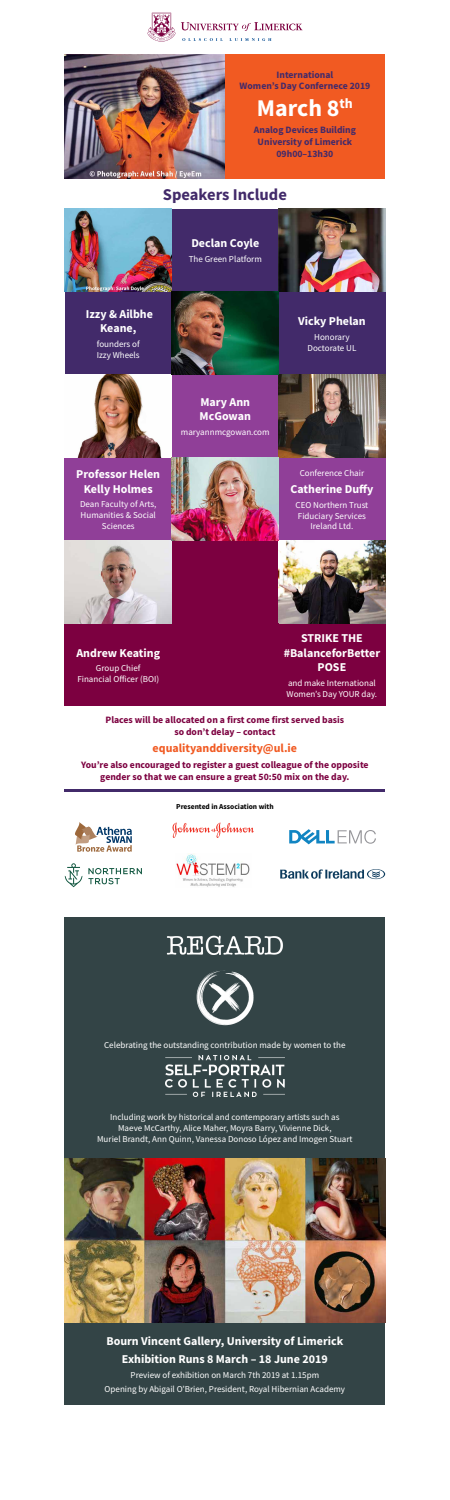
<style>
.page{position:relative;width:450px;height:1500px;background:#fff}
.page>*{position:absolute;margin:0;border:0;box-sizing:border-box;transform-origin:0 0}
.t1{font:700 24px "Source Sans Pro";color:#fff}
.t2{font:700 16.5px "Source Sans Pro";color:#422a6a}
.t3{font:700 12px/14.4px "Source Sans Pro";color:#fff;text-align:center}
.t4{font:700 12px "Source Sans Pro";color:#f15a22}
.t5{font:700 9.75px/11.7px "Source Sans Pro";color:#7c0040;text-align:center}
.t6{font:700 9.75px/11.7px "Source Sans Pro";color:#422a6a;text-align:center}
.t7{font:9px/10.8px "Source Sans Pro";color:#fff;text-align:center}
.t8{font:700 7.5px "Source Sans Pro";color:#000}
</style>
<div class="page">
<div style="left:225px;top:55px;width:160px;height:124px;background:#f15a22"></div>
<div style="left:65px;top:209px;width:321px;height:166px;background:#422a6a"></div>
<div style="left:65px;top:375px;width:321px;height:166px;background:#903f98"></div>
<div style="left:65px;top:541px;width:321px;height:165px;background:#7c0040"></div>
<div style="left:65px;top:918px;width:320px;height:487px;background:#334446"></div>
<hr style="left:65px;top:789px;width:320px;height:3px;background:#422a6a">
<img style="left:65px;top:55px;width:160px;height:124px">
<img style="left:65px;top:209px;width:107px;height:83px">
<img style="left:65px;top:375px;width:107px;height:83px">
<img style="left:65px;top:541px;width:107px;height:82px">
<img style="left:278px;top:209px;width:107px;height:83px">
<img style="left:278px;top:375px;width:107px;height:83px">
<img style="left:278px;top:541px;width:107px;height:82px">
<img style="left:172px;top:292px;width:107px;height:83px">
<img style="left:172px;top:458px;width:107px;height:83px">
<svg style="left:147px;top:13px;width:156px;height:29px"></svg>
<img style="left:176px;top:853px;width:74px;height:34px">
<svg style="left:172px;top:823px;width:82px;height:15px"></svg>
<svg style="left:75px;top:822px;width:57px;height:30px"></svg>
<svg style="left:88px;top:868px;width:54px;height:16px"></svg>
<svg style="left:65px;top:863px;width:17px;height:24px"></svg>
<svg style="left:289px;top:829px;width:87px;height:15px"></svg>
<svg style="left:280px;top:869px;width:105px;height:10px"></svg>
<img style="left:65px;top:1159px;width:320px;height:163px">
<img style="left:166px;top:1055px;width:118px;height:41px">
<img style="left:166px;top:935px;width:117px;height:91px">
<p class="t6" style="left:240px;top:68px;width:132px">International<br>Women’s Day Confernece 2019</p>
<h1 class="t1" style="left:257px;top:91px;width:97px">March 8<sup>th</sup></h1>
<p class="t6" style="left:254px;top:124px;width:104px">Analog Devices Building<br>University of Limerick<br>09h00–13h30</p>
<h2 class="t2" style="left:163px;top:183px;width:126px">Speakers Include</h2>
<h3 class="t3" style="left:86px;top:306px;width:69px">Izzy &amp; Ailbhe<br>Keane,</h3>
<p class="t7" style="left:97px;top:339px;width:44px;text-align:left">founders of<br>Izzy Wheels</p>
<h3 class="t3" style="left:76px;top:467px;width:85px">Professor Helen<br>Kelly Holmes</h3>
<p class="t7" style="left:80px;top:499px;width:78px">Dean Faculty of Arts,<br>Humanities &amp; Social<br>Sciences</p>
<h3 class="t3" style="left:191px;top:236px;width:69px">Declan Coyle</h3>
<p class="t7" style="left:189px;top:254px;width:75px">The Green Platform</p>
<h3 class="t3" style="left:200px;top:395px;width:53px;text-align:left">Mary Ann<br>McGowan</h3>
<p class="t7" style="left:181px;top:427px;width:90px">maryannmcgowan.com</p>
<h3 class="t3" style="left:298px;top:314px;width:69px">Vicky Phelan</h3>
<p class="t7" style="left:307px;top:331px;width:50px">Honorary<br>Doctorate UL</p>
<p class="t7" style="left:300px;top:467px;width:66px">Conference Chair</p>
<h3 class="t3" style="left:290px;top:482px;width:84px">Catherine Duffy</h3>
<p class="t7" style="left:296px;top:499px;width:74px">CEO Northern Trust<br>Fiduciary Services<br>Ireland Ltd.</p>
<h3 class="t3" style="left:76px;top:645px;width:85px">Andrew Keating</h3>
<p class="t7" style="left:77px;top:663px;width:83px">Group Chief<br>Financial Officer (BOI)</p>
<h3 class="t3" style="left:284px;top:631px;width:98px">STRIKE THE #BalanceforBetter<br>POSE</h3>
<p class="t7" style="left:287px;top:677px;width:92px;text-align:left">and make International<br>Women’s Day YOUR day.</p>
<p class="t5" style="left:106px;top:714px;width:240px">Places will be allocated on a first come first served basis so don’t delay – contact</p>
<h3 class="t4" style="left:153px;top:740px;width:146px">equalityanddiversity@ul.ie</h3>
<p class="t5" style="left:81px;top:759px;width:289px">You’re also encouraged to register a guest colleague of the opposite gender so that we can ensure a great 50:50 mix on the day.</p>
<p class="t8" style="left:176px;top:801px;width:99px">Presented in Association with</p>
<p class="t7" style="left:104px;top:1040px;width:243px">Celebrating the outstanding contribution made by women to the</p>
<p class="t7" style="left:97px;top:1112px;width:257px">Including work by historical and contemporary artists such as<br>Maeve McCarthy, Alice Maher, Moyra Barry, Vivienne Dick,<br>Muriel Brandt, Ann Quinn, Vanessa Donoso López and Imogen Stuart</p>
<h3 class="t3" style="left:106px;top:1331px;width:238px;line-height:18.4px">Bourn Vincent Gallery, University of Limerick<br>Exhibition Runs 8 March – 18 June 2019</h3>
<p class="t7" style="left:105px;top:1368px;width:242px;line-height:13.8px">Preview of exhibition on March 7th 2019 at 1.15pm<br>Opening by Abigail O’Brien, President, Royal Hibernian Academy</p>
</div>
